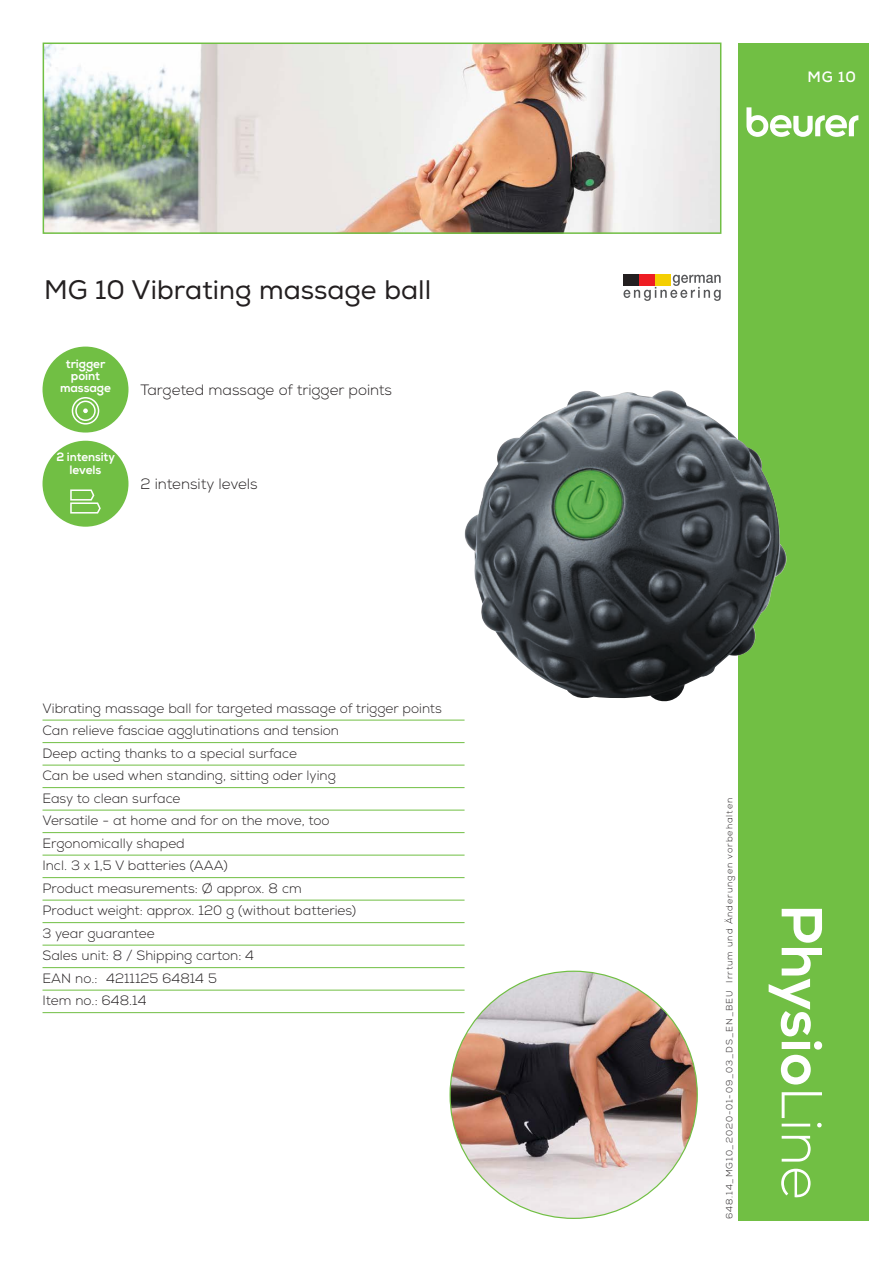
<style>
.page{position:relative;width:893px;height:1263px;background:#fff}
.page>*{position:absolute;margin:0;border:0;box-sizing:border-box;transform-origin:0 0}
.t1{font:57.6px "Nexa X Bold";letter-spacing:-.005em;color:#fff}
.t2{font:25.5px "Nexa";color:#231f20}
.t3{font:300 15px "Nexa";color:#231f20}
.t4{font:700 15px "Nexa";color:#fff}
.t5{font:300 13.5px "Nexa";color:#231f20}
.t6{font:12.15px/12.1px "Nexa X Bold";letter-spacing:-.005em;color:#fff;text-align:center}
.t7{font:12.15px/12.1px "Nexa X Bold";letter-spacing:-.005em;color:#fff;text-align:center;scale:.95 1}
.t8{font:300 9px "Nexa";letter-spacing:.1em;color:#231f20}
.s1{font-family:"Nexa";font-weight:300}
</style>
<div class="page">
<hr style="left:43px;top:720px;width:422px;height:1px;background:#71bf44">
<hr style="left:43px;top:742px;width:422px;height:1px;background:#71bf44">
<hr style="left:43px;top:765px;width:422px;height:1px;background:#71bf44">
<hr style="left:43px;top:787px;width:422px;height:1px;background:#71bf44">
<hr style="left:43px;top:810px;width:422px;height:1px;background:#71bf44">
<hr style="left:43px;top:832px;width:422px;height:1px;background:#71bf44">
<hr style="left:43px;top:855px;width:422px;height:1px;background:#71bf44">
<hr style="left:43px;top:877px;width:422px;height:1px;background:#71bf44">
<hr style="left:43px;top:900px;width:422px;height:1px;background:#71bf44">
<hr style="left:43px;top:922px;width:422px;height:1px;background:#71bf44">
<hr style="left:43px;top:945px;width:422px;height:1px;background:#71bf44">
<hr style="left:43px;top:967px;width:422px;height:1px;background:#71bf44">
<hr style="left:43px;top:990px;width:422px;height:1px;background:#71bf44">
<hr style="left:43px;top:1012px;width:422px;height:1px;background:#71bf44">
<div style="left:738px;top:43px;width:131px;height:1177px;background:#71bf44"></div>
<svg style="left:746px;top:107px;width:112px;height:30px"></svg>
<svg style="left:623px;top:275px;width:98px;height:26px"></svg>
<div style="left:624px;top:274px;width:15px;height:11px;background:#231f20"></div>
<div style="left:639px;top:274px;width:16px;height:11px;background:#ee1d23"></div>
<div style="left:655px;top:274px;width:16px;height:11px;background:#f4cf02"></div>
<img style="left:46px;top:46px;width:672px;height:185px">
<div style="left:43px;top:43px;width:678px;height:191px;border:2px solid #71bf44"></div>
<img style="left:465px;top:390px;width:322px;height:312px">
<img style="left:450px;top:971px;width:247px;height:247px;border-radius:124px">
<div style="left:43px;top:347px;width:85px;height:86px;background:#71bf44;border-radius:50%"></div>
<div style="left:72px;top:397px;width:27px;height:28px;border:2px solid #fff;border-radius:50%"></div>
<svg style="left:83px;top:408px;width:5px;height:5px"></svg>
<div style="left:75px;top:401px;width:21px;height:20px;border:2px solid #fff;border-radius:50%"></div>
<div style="left:43px;top:441px;width:85px;height:86px;background:#71bf44;border-radius:50%"></div>
<svg style="left:70px;top:489px;width:31px;height:25px"></svg>
<p class="t2" style="left:44px;top:273px;width:389px">MG 10 Vibrating massage ball</p>
<p class="t6" style="left:60px;top:358px;width:53px">trigger point massage</p>
<p class="t7" style="left:56px;top:451px;width:63px">2 intensity levels</p>
<p class="t3" style="left:140px;top:381px;width:253px">Targeted massage of trigger points</p>
<p class="t3" style="left:140px;top:475px;width:119px">2 intensity levels</p>
<p class="t5" style="left:43px;top:700px;width:401px">Vibrating massage ball for targeted massage of trigger points</p>
<p class="t5" style="left:43px;top:723px;width:298px">Can relieve fasciae agglutinations and tension</p>
<p class="t5" style="left:43px;top:745px;width:256px">Deep acting thanks to a special surface</p>
<p class="t5" style="left:43px;top:768px;width:295px">Can be used when standing, sitting oder lying</p>
<p class="t5" style="left:43px;top:790px;width:140px">Easy to clean surface</p>
<p class="t5" style="left:43px;top:813px;width:289px">Versatile - at home and for on the move, too</p>
<p class="t5" style="left:43px;top:835px;width:144px">Ergonomically shaped</p>
<p class="t5" style="left:43px;top:858px;width:187px">Incl. 3 x 1,5 V batteries (AAA)</p>
<p class="t5" style="left:43px;top:880px;width:261px">Product measurements: Ø approx. 8 cm</p>
<p class="t5" style="left:43px;top:903px;width:315px">Product weight: approx. 120 g (without batteries)</p>
<p class="t5" style="left:43px;top:925px;width:114px">3 year guarantee</p>
<p class="t5" style="left:43px;top:948px;width:213px">Sales unit: 8 / Shipping carton: 4</p>
<p class="t5" style="left:43px;top:970px;width:176px">EAN no.: 4211125 64814 5</p>
<p class="t5" style="left:43px;top:993px;width:105px">Item no.: 648.14</p>
<p class="t4" style="left:807px;top:67px;width:50px">MG 10</p>
<p class="t8" style="left:724px;top:1219px;width:423px;rotate:-90deg">648.14_MG10_2020-01-09_03_DS_EN_BEU Irrtum und Änderungen vorbehalten</p>
<p class="t1" style="left:837px;top:904px;width:297px;rotate:90deg">Physio<span class="s1">Line</span></p>
</div>
